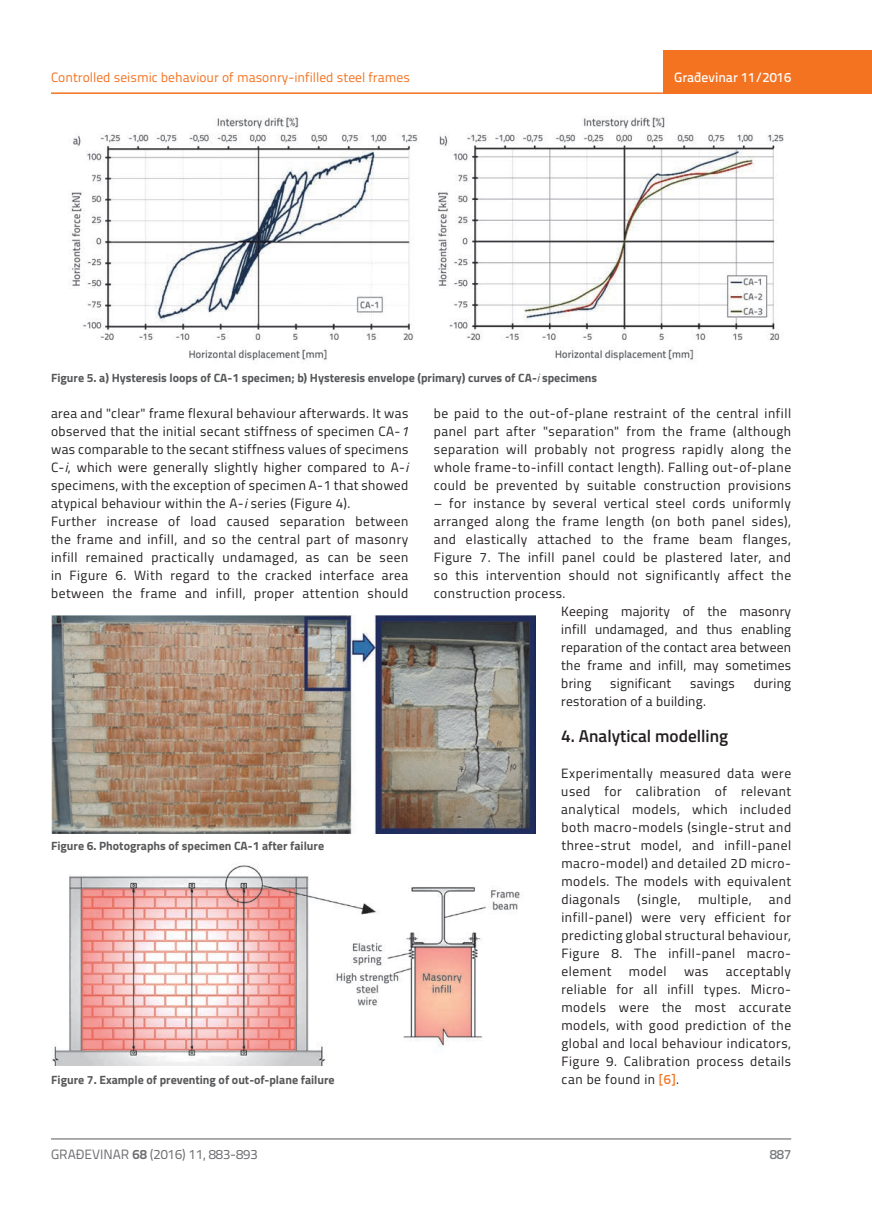
<style>
.page{position:relative;width:872px;height:1212px;background:#fff}
.page>*{position:absolute;margin:0;border:0;box-sizing:border-box;transform-origin:0 0}
.t1{font:600 17.25px "Titillium";color:#231f20}
.t2{font:13.5px/18px "Titillium";letter-spacing:.04em;color:#231f20;text-align:justify}
.t3{font:13.5px "Titillium";letter-spacing:.02em;color:#231f20}
.t4{font:13.5px "Titillium Text 22 L";color:#f47321}
.t5{font:13.5px "Titillium Text 22 L";color:#6c6d70}
.t6{font:500 13.5px "Titillium Text 22 L";color:#fff}
.t7{font:500 13.5px "Titillium Text 22 L";color:#787a7d}
.t8{font:700 12px "Titillium";color:#57585a}
.s1{font-weight:400;font-style:italic}
.s2{font-style:italic}
.s3{font-family:"Titillium Text 22 L";font-weight:500;color:#f47321}
.s4{font-weight:700}
</style>
<div class="page">
<hr style="left:51px;top:92px;width:821px;height:2px;background:#f47321">
<div style="left:663px;top:50px;width:209px;height:44px;background:#f47321"></div>
<hr style="left:51px;top:1139px;width:740px;height:1px;background:#57585a">
<img style="left:69px;top:116px;width:715px;height:248px">
<img style="left:51px;top:616px;width:485px;height:217px">
<img style="left:52px;top:865px;width:472px;height:201px">
<p class="t4" style="left:51px;top:68px;width:360px">Controlled seismic behaviour of masonry-infilled steel frames</p>
<p class="t6" style="left:674px;top:67px;width:118px">Građevinar 11/2016</p>
<p class="t8" style="left:51px;top:368px;width:548px">Figure 5. a) Hysteresis loops of CA-1 specimen; b) Hysteresis envelope (primary) curves of CA-<span class="s1">i</span> specimens</p>
<p class="t2" style="left:51px;top:403px;width:359px;text-align:left">area and "clear" frame flexural behaviour afterwards. It was observed that the initial secant stiffness of specimen CA-<span class="s2">1 </span>was comparable to the secant stiffness values of specimens C-<span class="s2">i</span>, which were generally slightly higher compared to A-<span class="s2">i </span>specimens, with the exception of specimen A-1 that showed atypical behaviour within the A-<span class="s2">i</span> series (Figure 4).<br>Further increase of load caused separation between the frame and infill, and so the central part of masonry infill remained practically undamaged, as can be seen in Figure 6. With regard to the cracked interface area between the frame and infill, proper attention should</p>
<p class="t2" style="left:434px;top:403px;width:359px">be paid to the out-of-plane restraint of the central infill panel part after "separation" from the frame (although separation will probably not progress rapidly along the whole frame-to-infill contact length). Falling out-of-plane could be prevented by suitable construction provisions</p>
<p class="t2" style="left:434px;top:493px;width:359px">– for instance by several vertical steel cords uniformly</p>
<p class="t2" style="left:434px;top:511px;width:359px">arranged along the frame length (on both panel sides),</p>
<p class="t2" style="left:434px;top:529px;width:359px">and elastically attached to the frame beam flanges,</p>
<p class="t2" style="left:434px;top:547px;width:359px">Figure 7. The infill panel could be plastered later, and</p>
<p class="t2" style="left:434px;top:565px;width:359px">so this intervention should not significantly affect the</p>
<p class="t2" style="left:434px;top:583px;width:133px">construction process.</p>
<p class="t3" style="left:561px;top:601px;width:231px">Keeping majority of the masonry</p>
<p class="t3" style="left:561px;top:619px;width:231px">infill undamaged, and thus enabling</p>
<p class="t3" style="left:561px;top:637px;width:231px">reparation of the contact area between</p>
<p class="t3" style="left:561px;top:655px;width:231px">the frame and infill, may sometimes</p>
<p class="t2" style="left:561px;top:673px;width:31px">bring</p>
<p class="t3" style="left:610px;top:673px;width:63px">significant</p>
<p class="t3" style="left:690px;top:673px;width:46px">savings</p>
<p class="t2" style="left:753px;top:673px;width:39px">during</p>
<p class="t3" style="left:561px;top:691px;width:146px">restoration of a building.</p>
<p class="t1" style="left:561px;top:723px;width:168px">4. Analytical modelling</p>
<p class="t2" style="left:561px;top:764px;width:231px">Experimentally measured data were used for calibration of relevant analytical models, which included both macro-models (single-strut and three-strut model, and infill-panel macro-model) and detailed 2D micro&shy;models. The models with equivalent diagonals</p>
<p class="t8" style="left:51px;top:837px;width:274px">Figure 6. Photographs of specimen CA-1 after failure</p>
<p class="t2" style="left:637px;top:890px;width:45px">(single,</p>
<p class="t2" style="left:698px;top:890px;width:55px">multiple,</p>
<p class="t2" style="left:561px;top:890px;width:231px;text-indent:207px">and infill-panel) were very efficient for predicting global structural behaviour, Figure 8. The infill-panel macro&shy;element</p>
<p class="t2" style="left:561px;top:962px;width:231px;text-indent:164px">acceptably reliable for all infill types. Micro&shy;models were the most accurate models, with good prediction of the global and local behaviour indicators, Figure 9. Calibration process details can be found in <span class="s3">[6]</span>.</p>
<p class="t2" style="left:629px;top:962px;width:39px">model</p>
<p class="t2" style="left:684px;top:962px;width:26px">was</p>
<p class="t8" style="left:51px;top:1071px;width:285px">Figure 7. Example of preventing of out-of-plane failure</p>
<p class="t5" style="left:51px;top:1144px;width:208px">GRAĐEVINAR <span class="s4">68</span> (2016) 11, 883-893</p>
<p class="t7" style="left:769px;top:1144px;width:23px">887</p>
</div>
